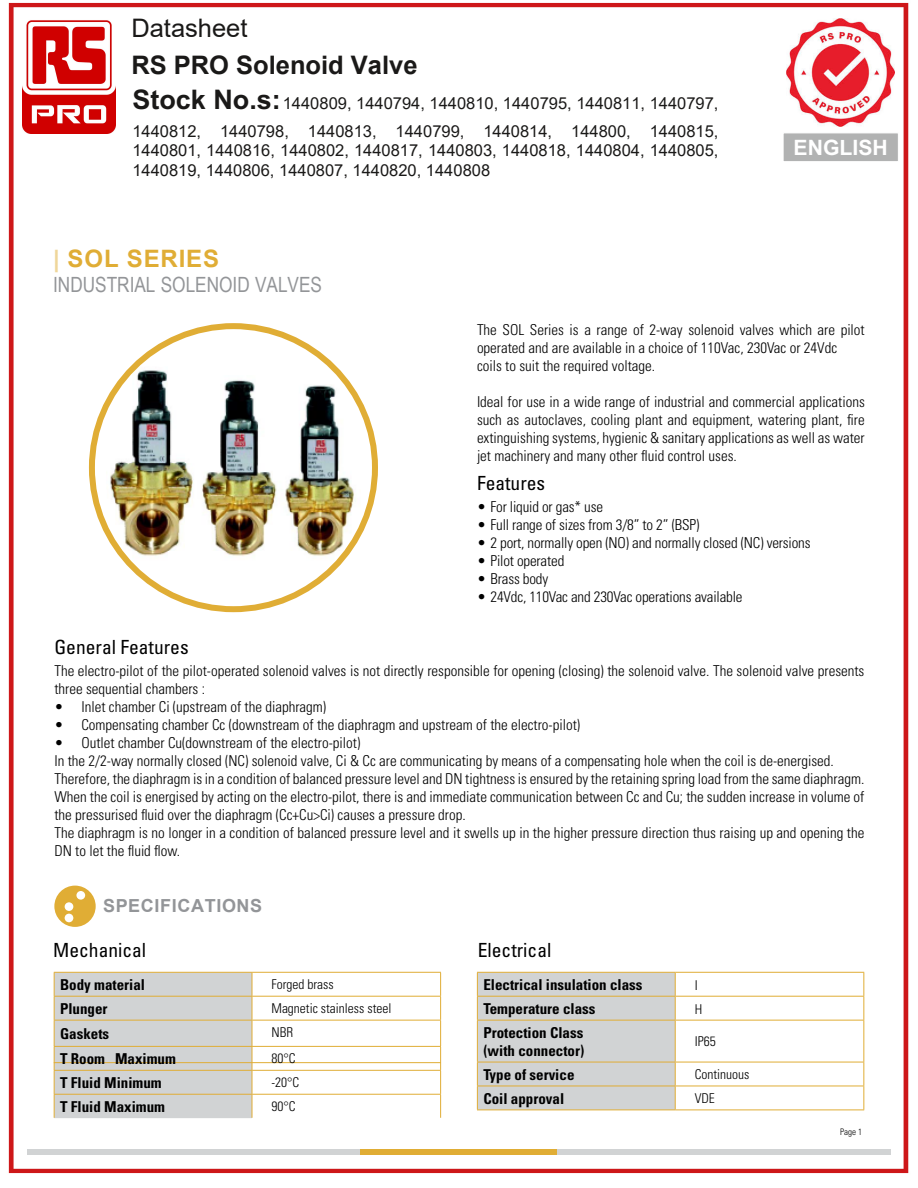
<style>
.page{position:relative;width:918px;height:1188px;background:#fff}
.page>*{position:absolute;margin:0;border:0;box-sizing:border-box;transform-origin:0 0}
.t1{font:700 25.5px "Arial";color:#1a1918}
.t2{font:25.5px "Arial";color:#1a1918}
.t3{font:700 24px "Arial";letter-spacing:.035em;color:#e0ad35}
.t4{font:700 21.15px "Arial";color:#fff}
.t5{font:21px "Arial Narrow";color:#939598}
.t6{font:condensed 19.5px "Univers LT Std";color:#000}
.t7{font:700 18px "Arial";letter-spacing:.035em;color:#939598}
.t8{font:16.5px/27.5px "Arial";color:#1a1918}
.t9{font:300 condensed 15px/18px "Univers";color:#000}
.t10{font:700 condensed 15px/18px "Univers";color:#000}
.t11{font:300 condensed 13.5px "Univers";color:#000}
.t12{font:300 condensed 9px "Univers";color:#000}
.s1{font-weight:700;font-size:27px}
.s2{color:#efd69a}
</style>
<div class="page">
<img style="left:8px;top:2px;width:901px;height:1172px">
<img style="left:22px;top:17px;width:94px;height:116px">
<img style="left:787px;top:18px;width:107px;height:109px">
<div style="left:783px;top:133px;width:116px;height:29px;background:#b1b2b2;border:1px solid #fff"></div>
<div style="left:28px;top:1149px;width:863px;height:6px;background:#d1d3d4"></div>
<div style="left:361px;top:1149px;width:196px;height:6px;background:#e0ad35"></div>
<hr style="left:252px;top:972px;width:189px;height:1px;background:#e0ad35">
<hr style="left:252px;top:996px;width:189px;height:1px;background:#e0ad35">
<hr style="left:252px;top:1020px;width:189px;height:1px;background:#e0ad35">
<hr style="left:252px;top:1046px;width:189px;height:1px;background:#e0ad35">
<hr style="left:252px;top:1070px;width:189px;height:1px;background:#e0ad35">
<hr style="left:252px;top:1094px;width:189px;height:1px;background:#e0ad35">
<svg style="left:54px;top:972px;width:199px;height:146px;background:#d1d1cc"></svg>
<svg style="left:440px;top:973px;width:1px;height:145px"></svg>
<hr style="left:54px;top:1062px;width:198px;height:1px;background:#e0ad35">
<hr style="left:252px;top:1062px;width:189px;height:1px;background:#e0ad35">
<hr style="left:675px;top:972px;width:189px;height:1px;background:#e0ad35">
<hr style="left:675px;top:996px;width:189px;height:1px;background:#e0ad35">
<svg style="left:863px;top:973px;width:1px;height:47px"></svg>
<hr style="left:675px;top:1020px;width:189px;height:1px;background:#e0ad35">
<hr style="left:863px;top:1021px;width:1px;height:41px;background:#e0ad35">
<hr style="left:675px;top:1062px;width:189px;height:1px;background:#e0ad35">
<hr style="left:675px;top:1086px;width:189px;height:1px;background:#e0ad35">
<svg style="left:477px;top:972px;width:199px;height:138px;background:#d1d1cc"></svg>
<svg style="left:863px;top:1062px;width:1px;height:48px"></svg>
<hr style="left:477px;top:1110px;width:198px;height:1px;background:#e0ad35">
<hr style="left:675px;top:1110px;width:189px;height:1px;background:#e0ad35">
<svg style="left:54px;top:886px;width:42px;height:41px"></svg>
<img style="left:90px;top:357px;width:272px;height:210px">
<h1 class="t2" style="left:131px;top:11px;width:118px">Datasheet</h1>
<h1 class="t1" style="left:131px;top:47px;width:288px">RS PRO Solenoid Valve</h1>
<p class="t8" style="left:132px;top:89px;width:588px"><span class="s1">Stock No.s:</span>1440809, 1440794, 1440810, 1440795, 1440811, 1440797,<br>1440812, 1440798, 1440813, 1440799, 1440814, 144800, 1440815,</p>
<p class="t8" style="left:132px;top:141px;width:588px;line-height:19.8px">1440801, 1440816, 1440802, 1440817, 1440803, 1440818, 1440804, 1440805,<br>1440819, 1440806, 1440807, 1440820, 1440808</p>
<h3 class="t4" style="left:794px;top:133px;width:96px">ENGLISH</h3>
<h2 class="t3" style="left:53px;top:242px;width:167px"><span class="s2">|</span> SOL SERIES</h2>
<h3 class="t5" style="left:53px;top:270px;width:270px">INDUSTRIAL SOLENOID VALVES</h3>
<h3 class="t6" style="left:54px;top:635px;width:136px">General Features</h3>
<p class="t9" style="left:477px;top:321px;width:389px">The SOL Series is a range of 2-way solenoid valves which are pilot operated and are available in a choice of 110Vac, 230Vac or 24Vdc coils to suit the required voltage.</p>
<p class="t9" style="left:477px;top:393px;width:389px;text-align:justify">Ideal for use in a wide range of industrial and commercial applications such as autoclaves, cooling plant and equipment, watering plant, fire extinguishing systems, hygienic &amp; sanitary applications as well as water jet machinery and many other fluid control uses.</p>
<h3 class="t6" style="left:477px;top:471px;width:70px">Features</h3>
<p class="t9" style="left:477px;top:498px;width:128px">• For liquid or gas* use</p>
<p class="t9" style="left:477px;top:516px;width:224px">• Full range of sizes from 3/8” to 2” (BSP)</p>
<p class="t9" style="left:477px;top:534px;width:335px">• 2 port, normally open (NO) and normally closed (NC) versions</p>
<p class="t9" style="left:477px;top:552px;width:89px">• Pilot operated</p>
<p class="t9" style="left:477px;top:570px;width:73px">• Brass body</p>
<p class="t9" style="left:477px;top:588px;width:267px">• 24Vdc, 110Vac and 230Vac operations available</p>
<p class="t9" style="left:54px;top:662px;width:812px">The electro-pilot of the pilot-operated solenoid valves is not directly responsible for opening (closing) the solenoid valve. The solenoid valve presents three sequential chambers :</p>
<p class="t9" style="left:54px;top:698px;width:273px">• Inlet chamber Ci (upstream of the diaphragm)</p>
<p class="t9" style="left:54px;top:716px;width:527px">• Compensating chamber Cc (downstream of the diaphragm and upstream of the electro-pilot)</p>
<p class="t9" style="left:54px;top:734px;width:811px">• Outlet chamber Cu(downstream of the electro-pilot)<br>In the 2/2-way normally closed (NC) solenoid valve, Ci &amp; Cc are communicating by means of a compensating hole when the coil is de-energised.<br>Therefore, the diaphragm is in a condition of balanced pressure level and DN tightness is ensured by the retaining spring load from the same diaphragm.<br>When the coil is energised by acting on the electro-pilot, there is and immediate communication between Cc and Cu; the sudden increase in volume of the pressurised fluid over the diaphragm (Cc+Cu&gt;Ci) causes a pressure drop.<br>The diaphragm is no longer in a condition of balanced pressure level and it swells up in the higher pressure direction thus raising up and opening the DN to let the fluid flow.</p>
<p class="t7" style="left:103px;top:893px;width:161px">SPECIFICATIONS</p>
<h3 class="t6" style="left:53px;top:938px;width:95px">Mechanical</h3>
<h3 class="t6" style="left:478px;top:938px;width:75px">Electrical</h3>
<p class="t10" style="left:60px;top:976px;width:86px">Body material</p>
<p class="t11" style="left:272px;top:976px;width:64px">Forged brass</p>
<p class="t10" style="left:60px;top:1000px;width:49px">Plunger</p>
<p class="t11" style="left:272px;top:1000px;width:121px">Magnetic stainless steel</p>
<p class="t10" style="left:60px;top:1025px;width:51px">Gaskets</p>
<p class="t11" style="left:272px;top:1024px;width:23px">NBR</p>
<p class="t10" style="left:60px;top:1050px;width:117px">T Room Maximum</p>
<p class="t11" style="left:272px;top:1050px;width:26px">80°C</p>
<p class="t10" style="left:60px;top:1074px;width:103px">T Fluid Minimum</p>
<p class="t11" style="left:272px;top:1074px;width:29px">-20°C</p>
<p class="t10" style="left:60px;top:1098px;width:106px">T Fluid Maximum</p>
<p class="t11" style="left:272px;top:1098px;width:26px">90°C</p>
<p class="t10" style="left:483px;top:976px;width:161px">Electrical insulation class</p>
<p class="t11" style="left:695px;top:977px;width:4px">I</p>
<p class="t10" style="left:483px;top:1000px;width:114px">Temperature class</p>
<p class="t11" style="left:695px;top:1001px;width:9px">H</p>
<p class="t10" style="left:483px;top:1024px;width:102px">Protection Class (with connector)</p>
<p class="t11" style="left:695px;top:1034px;width:22px">IP65</p>
<p class="t10" style="left:483px;top:1066px;width:93px">Type of service</p>
<p class="t11" style="left:695px;top:1066px;width:56px">Continuous</p>
<p class="t10" style="left:483px;top:1090px;width:82px">Coil approval</p>
<p class="t11" style="left:695px;top:1090px;width:22px">VDE</p>
<p class="t12" style="left:840px;top:1127px;width:23px">Page 1</p>
</div>
